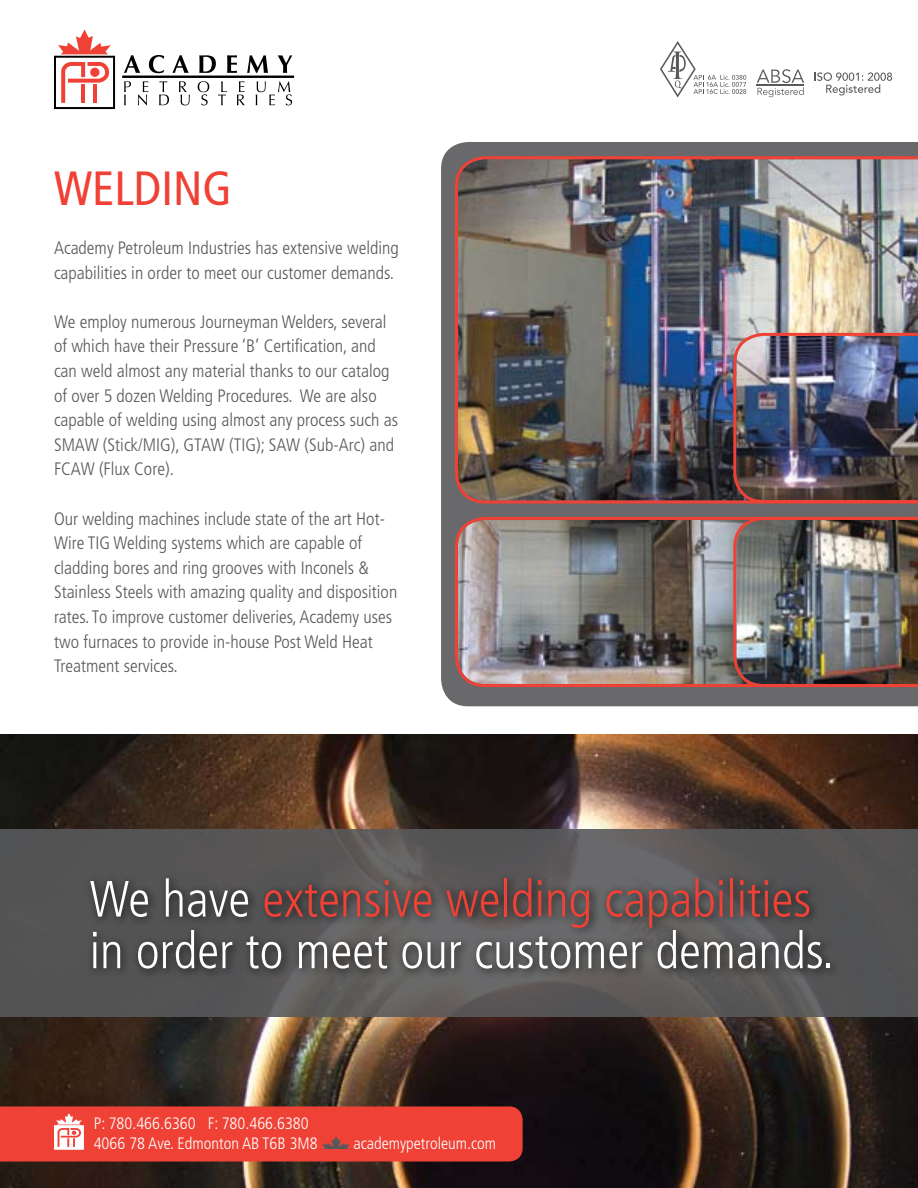
<style>
.page{position:relative;width:918px;height:1188px;background:#fff}
.page>*{position:absolute;margin:0;border:0;box-sizing:border-box;transform-origin:0 0}
.t1{font:300 condensed 51px/51.6px "Frutiger";color:#fff}
.t2{font:condensed 48px "Frutiger";color:#ef4135}
.t3{font:300 condensed 18px/24.6px "Frutiger";color:#58595b}
.t4{font:300 condensed 16.5px/19.8px "Frutiger";color:#fff}
.s1{color:#ef4135}
</style>
<div class="page">
<img style="left:0;top:734px;width:918px;height:454px">
<svg style="left:0;top:829px;width:918px;height:188px;background:#575656"></svg>
<svg style="left:54px;top:29px;width:61px;height:80px"></svg>
<svg style="left:124px;top:55px;width:16px;height:18px"></svg>
<svg style="left:149px;top:55px;width:15px;height:18px"></svg>
<svg style="left:172px;top:55px;width:17px;height:18px"></svg>
<svg style="left:199px;top:55px;width:17px;height:18px"></svg>
<svg style="left:227px;top:55px;width:10px;height:18px"></svg>
<svg style="left:247px;top:55px;width:21px;height:18px"></svg>
<svg style="left:278px;top:55px;width:14px;height:18px"></svg>
<svg style="left:124px;top:81px;width:7px;height:24px"></svg>
<svg style="left:138px;top:81px;width:10px;height:24px"></svg>
<svg style="left:159px;top:81px;width:10px;height:24px"></svg>
<svg style="left:179px;top:81px;width:11px;height:24px"></svg>
<svg style="left:198px;top:81px;width:11px;height:24px"></svg>
<svg style="left:218px;top:81px;width:9px;height:24px"></svg>
<svg style="left:237px;top:81px;width:8px;height:24px"></svg>
<svg style="left:256px;top:81px;width:36px;height:24px"></svg>
<hr style="left:122px;top:76px;width:172px;height:2px;background:#000">
<svg style="left:815px;top:72px;width:77px;height:24px"></svg>
<svg style="left:660px;top:41px;width:86px;height:57px"></svg>
<svg style="left:757px;top:69px;width:47px;height:28px"></svg>
<hr style="left:757px;top:84px;width:47px;height:2px;background:#58595b">
<svg style="left:441px;top:142px;width:477px;height:564px;background:#6b6b6d"></svg>
<img style="left:455px;top:517px;width:278px;height:170px">
<img style="left:733px;top:517px;width:185px;height:170px">
<img style="left:455px;top:156px;width:463px;height:348px">
<img style="left:733px;top:333px;width:185px;height:170px">
<svg style="left:0;top:1106px;width:523px;height:56px;background:#ea4439"></svg>
<div style="left:84px;top:872px;width:756px;height:107px;background:#000;opacity:.65"></div>
<h2 class="t2" style="left:54px;top:160px;width:179px">Welding</h2>
<p class="t3" style="left:54px;top:236px;width:346px">Academy Petroleum Industries has extensive welding capabilities in order to meet our customer demands.</p>
<p class="t3" style="left:54px;top:310px;width:346px">We employ numerous Journeyman Welders, several of which have their Pressure ‘B’ Certification, and can weld almost any material thanks to our catalog of over 5 dozen Welding Procedures. We are also capable of welding using almost any process such as SMAW (Stick/MIG), GTAW (TIG); SAW (Sub-Arc) and FCAW (Flux Core).</p>
<p class="t3" style="left:54px;top:506px;width:345px">Our welding machines include state of the art Hot-Wire TIG Welding systems which are capable of cladding bores and ring grooves with Inconels &amp; Stainless Steels with amazing quality and disposition rates. To improve customer deliveries, Academy uses two furnaces to provide in-house Post Weld Heat Treatment services.</p>
<h1 class="t1" style="left:90px;top:874px;width:746px">We have <span class="s1">extensive welding capabilities </span>in order to meet our customer demands.</h1>
<p class="t4" style="left:94px;top:1114px;width:226px">P: 780.466.6360 F: 780.466.6380<br>4066 78 Ave. Edmonton AB T6B 3M8</p>
<p class="t4" style="left:353px;top:1134px;width:144px">academypetroleum.com</p>
</div>
